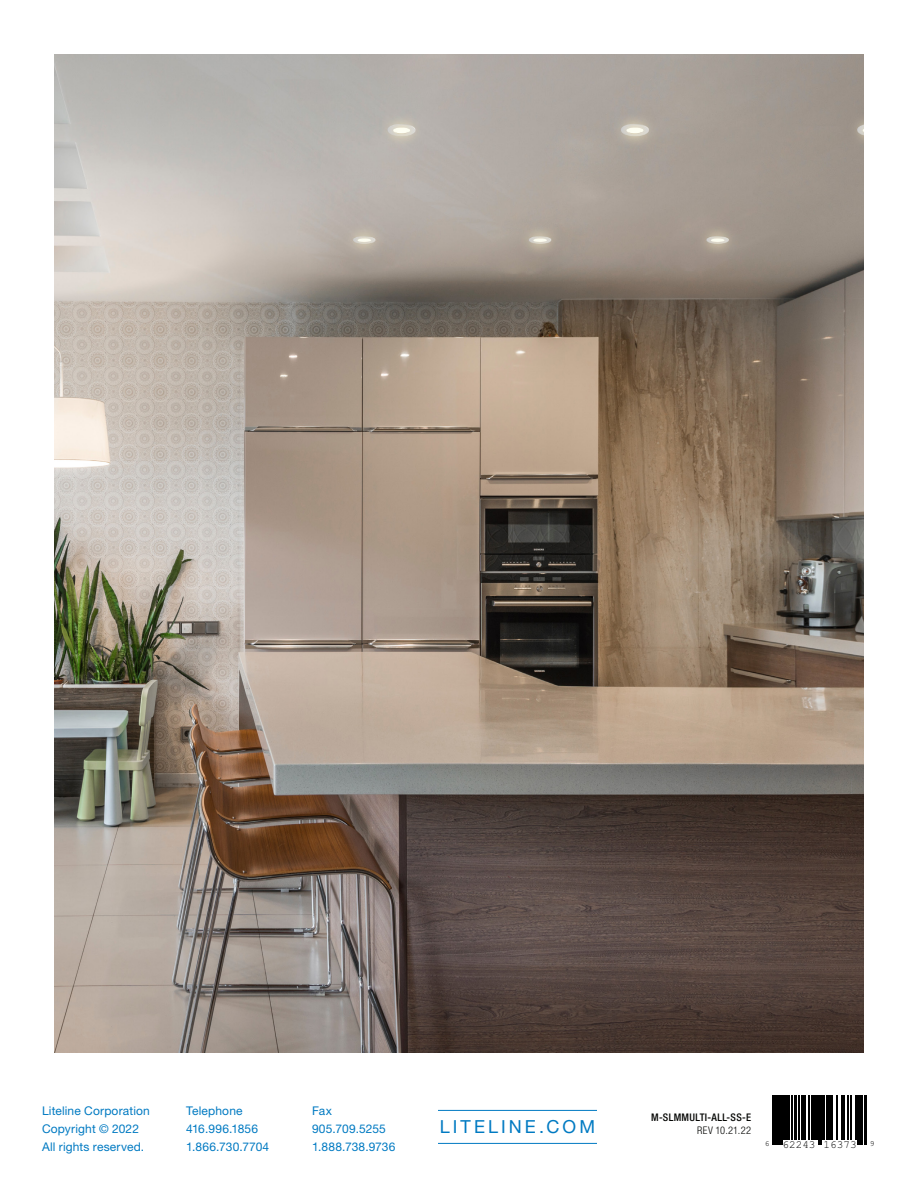
<style>
.page{position:relative;width:918px;height:1188px;background:#fff}
.page>*{position:absolute;margin:0;border:0;box-sizing:border-box;transform-origin:0 0}
.Corporate_tail_-_web{font:18px "Helvetica Neue LT Std";letter-spacing:.17em;color:#007ac2}
.Corporate_Tail_-_con{font:12px/18px "Helvetica Neue LT Std";letter-spacing:.015em;color:#007ac2}
.t1{font:10.95px "Helvetica";color:#000}
.t2{font:500 condensed 10.5px "Helvetica Neue LT Std";letter-spacing:.03em;color:#040503}
.t3{font:300 condensed 10.5px "Helvetica Neue LT Std";letter-spacing:.03em;color:#040503}
</style>
<div class="page">
<hr style="left:438px;top:1110px;width:159px;height:1px;background:#007ac2">
<hr style="left:438px;top:1143px;width:159px;height:1px;background:#007ac2">
<svg style="left:772px;top:1095px;width:95px;height:50px;fill:#000"></svg>
<hr style="left:772px;top:1095px;width:1px;height:49px;background:#000">
<hr style="left:774px;top:1095px;width:1px;height:49px;background:#000">
<hr style="left:776px;top:1095px;width:1px;height:49px;background:#000">
<hr style="left:778px;top:1095px;width:4px;height:49px;background:#000">
<hr style="left:783px;top:1095px;width:1px;height:44px;background:#000">
<hr style="left:785px;top:1095px;width:4px;height:44px;background:#000">
<hr style="left:791px;top:1095px;width:1px;height:44px;background:#000">
<hr style="left:794px;top:1095px;width:2px;height:44px;background:#000">
<hr style="left:798px;top:1095px;width:1px;height:44px;background:#000">
<hr style="left:801px;top:1095px;width:2px;height:44px;background:#000">
<hr style="left:804px;top:1095px;width:1px;height:44px;background:#000">
<hr style="left:808px;top:1095px;width:2px;height:44px;background:#000">
<hr style="left:811px;top:1095px;width:4px;height:44px;background:#000">
<hr style="left:816px;top:1095px;width:1px;height:44px;background:#000">
<hr style="left:818px;top:1095px;width:1px;height:49px;background:#000">
<hr style="left:820px;top:1095px;width:1px;height:49px;background:#000">
<hr style="left:822px;top:1095px;width:2px;height:44px;background:#000">
<hr style="left:826px;top:1095px;width:2px;height:44px;background:#000">
<hr style="left:829px;top:1095px;width:1px;height:44px;background:#000">
<hr style="left:831px;top:1095px;width:1px;height:44px;background:#000">
<hr style="left:836px;top:1095px;width:1px;height:44px;background:#000">
<hr style="left:841px;top:1095px;width:1px;height:44px;background:#000">
<hr style="left:843px;top:1095px;width:1px;height:44px;background:#000">
<hr style="left:847px;top:1095px;width:1px;height:44px;background:#000">
<hr style="left:850px;top:1095px;width:1px;height:44px;background:#000">
<hr style="left:855px;top:1095px;width:1px;height:44px;background:#000">
<hr style="left:857px;top:1095px;width:3px;height:49px;background:#000">
<hr style="left:861px;top:1095px;width:1px;height:49px;background:#000">
<hr style="left:864px;top:1095px;width:1px;height:49px;background:#000">
<hr style="left:866px;top:1095px;width:1px;height:49px;background:#000">
<img style="left:54px;top:54px;width:810px;height:999px">
<p class="Corporate_Tail_-_con" style="left:42px;top:1101px;width:109px">Liteline Corporation</p>
<p class="Corporate_Tail_-_con" style="left:42px;top:1119px;width:104px">Copyright © 2022<br>All rights reserved.</p>
<p class="Corporate_Tail_-_con" style="left:186px;top:1101px;width:58px">Telephone</p>
<p class="Corporate_Tail_-_con" style="left:186px;top:1119px;width:74px">416.996.1856</p>
<p class="Corporate_Tail_-_con" style="left:186px;top:1137px;width:85px">1.866.730.7704</p>
<p class="Corporate_Tail_-_con" style="left:312px;top:1101px;width:21px">Fax</p>
<p class="Corporate_Tail_-_con" style="left:312px;top:1119px;width:75px">905.709.5255</p>
<p class="Corporate_Tail_-_con" style="left:312px;top:1137px;width:85px">1.888.738.9736</p>
<p class="Corporate_tail_-_web" style="left:440px;top:1116px;width:157px">LITELINE.COM</p>
<p class="t2" style="left:651px;top:1111px;width:101px">M-SLMMULTI-ALL-SS-E</p>
<p class="t3" style="left:697px;top:1124px;width:55px">REV 10.21.22</p>
<p class="t1" style="left:765px;top:1138px;width:111px"><sup>6</sup> 62243 16373 <sup>9</sup></p>
</div>
